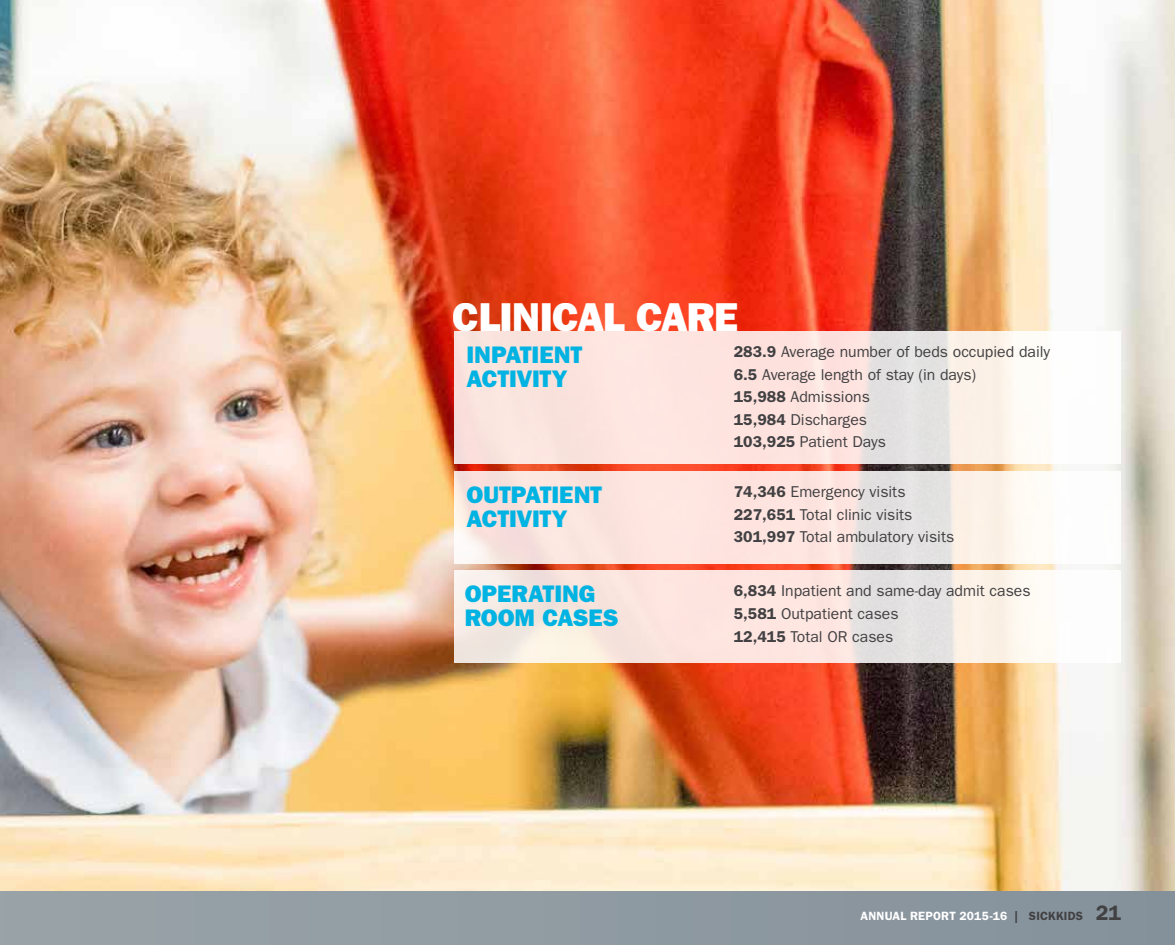
<style>
.page{position:relative;width:1175px;height:945px;background:#fff}
.page>*{position:absolute;margin:0;border:0;box-sizing:border-box;transform-origin:0 0}
.t1{font:40.5px "ITC Franklin Gothic Std Hvy";letter-spacing:-.02em;color:#fff}
.t2{font:24px/24px "ITC Franklin Gothic Std Hvy";letter-spacing:-.01em;color:#00b3e2}
.t3{font:15.75px/22.5px "ITC Franklin Gothic Std";color:#414042}
.t4{font:600 12px "ITC Franklin Gothic Std";letter-spacing:.015em;color:#fff}
.s1{font-weight:600}
.s2{color:#414042}
.s3{font-size:21px;color:#414042}
</style>
<div class="page">
<div style="left:0;top:891px;width:1174px;height:54px;background:#8f9aa2"></div>
<img style="left:0;top:0;width:1174px;height:891px">
<svg style="left:454px;top:331px;width:666px;height:133px;fill:#fde4e0"></svg>
<svg style="left:454px;top:471px;width:666px;height:92px;fill:#fde5e1"></svg>
<svg style="left:454px;top:570px;width:666px;height:93px"></svg>
<h1 class="t1" style="left:453px;top:294px;width:287px">CLINICAL CARE</h1>
<h2 class="t2" style="left:466px;top:343px;width:117px">INPATIENT<br>ACTIVITY</h2>
<p class="t3" style="left:734px;top:341px;width:318px"><span class="s1">283.9</span> Average number of beds occupied daily<br><span class="s1">6.5</span> Average length of stay (in days)<br><span class="s1">15,988</span> Admissions<br><span class="s1">15,984</span> Discharges<br><span class="s1">103,925</span> Patient Days</p>
<h2 class="t2" style="left:466px;top:483px;width:137px">OUTPATIENT<br>ACTIVITY</h2>
<p class="t3" style="left:734px;top:481px;width:222px"><span class="s1">74,346</span> Emergency visits<br><span class="s1">227,651</span> Total clinic visits<br><span class="s1">301,997</span> Total ambulatory visits</p>
<h2 class="t2" style="left:465px;top:582px;width:155px">OPERATING<br>ROOM CASES</h2>
<p class="t3" style="left:734px;top:580px;width:298px"><span class="s1">6,834</span> Inpatient and same-day admit cases<br><span class="s1">5,581</span> Outpatient cases<br><span class="s1">12,415</span> Total OR cases</p>
<p class="t4" style="left:860px;top:909px;width:262px">ANNUAL REPORT 2015-16 <span class="s2">| SICKKIDS</span> <span class="s3">21</span></p>
</div>
